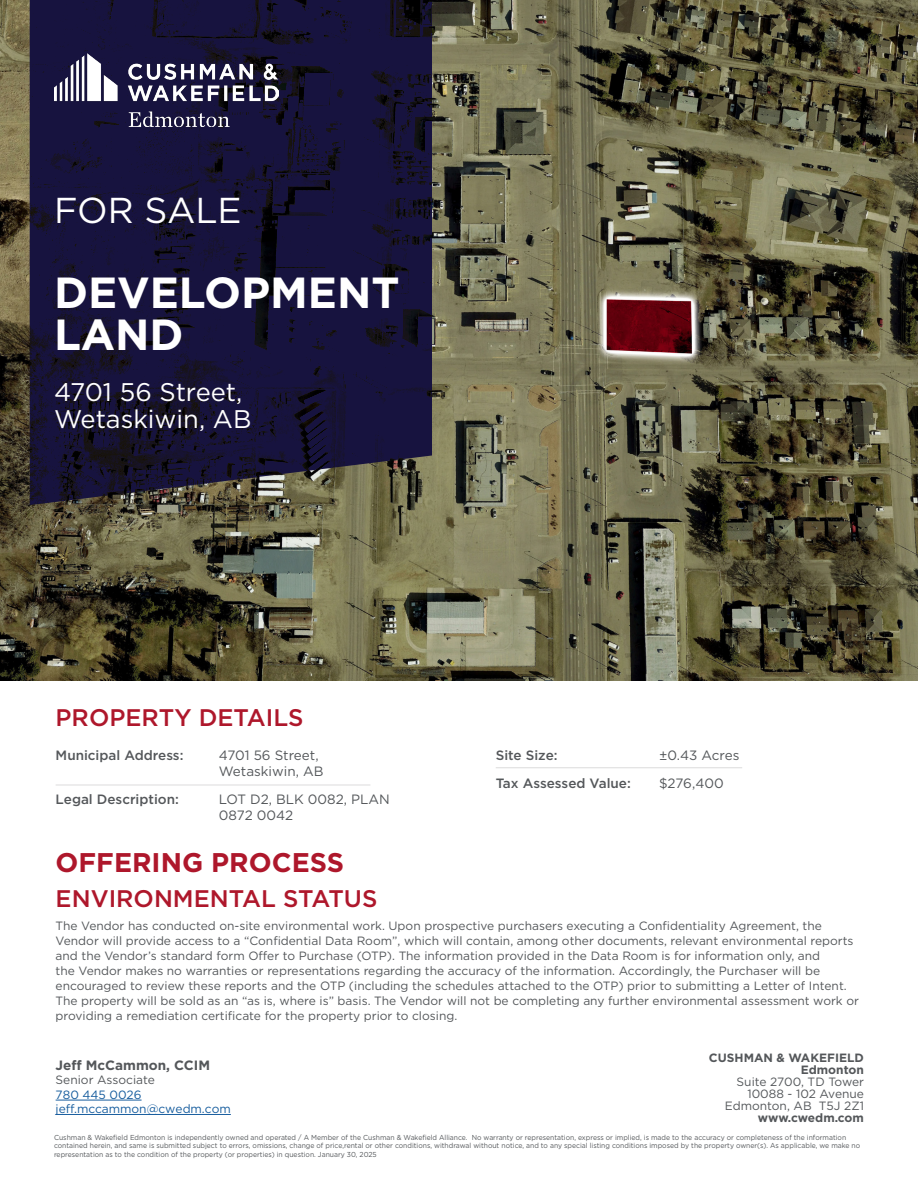
<style>
.page{position:relative;width:918px;height:1188px;background:#fff}
.page>*{position:absolute;margin:0;border:0;box-sizing:border-box;transform-origin:0 0}
.t1{font:700 43.5px/42px "Gotham";color:#fff}
.t2{font:36px "Gotham";color:#fff}
.t3{font:700 27px "Gotham";color:#ae172b}
.t4{font:25.5px/27px "Gotham";color:#fff}
.t5{font:500 24px "Gotham";color:#ae172b}
.t6{font:13.5px/16.2px "Gotham";color:#54575a}
.Body_Text{font:500 13.5px "Gotham";color:#54575a}
.Broker_Name{font:700 13.5px "Gotham";color:#54575a}
.Company_Address_Text{font:12px/15px "Gotham";color:#54575a;text-align:right}
.Broker_Contact_Smaller{font:12px/14.4px "Gotham";color:#175d9e}
.Company_Address_Text-2{font:700 12px "Gotham";color:#54575a}
.disclaimer{font:7.2px/8.7px "Gotham";color:#54575a;scale:.95 1}
.s1{color:#54575a}
.s2{font-weight:700}
</style>
<div class="page">
<img style="left:0;top:0;width:918px;height:680px">
<svg style="left:30px;top:0;width:402px;height:681px;background:#2c293a"></svg>
<img style="left:54px;top:54px;width:224px;height:72px">
<hr style="left:56px;top:1100px;width:86px;height:1px;background:#175d9e">
<hr style="left:56px;top:1114px;width:175px;height:1px;background:#175d9e">
<hr style="left:56px;top:785px;width:314px;height:1px;background:#dcdbdc">
<hr style="left:496px;top:767px;width:246px;height:1px;background:#dcdbdc">
<p class="t2" style="left:54px;top:187px;width:189px">FOR SALE</p>
<p class="t1" style="left:54px;top:271px;width:347px">DEVELOPMENT<br>LAND</p>
<p class="t4" style="left:54px;top:378px;width:199px">4701 56 Street,<br>Wetaskiwin, AB</p>
<p class="t5" style="left:56px;top:701px;width:250px">PROPERTY DETAILS</p>
<p class="Body_Text" style="left:56px;top:746px;width:129px">Municipal Address:</p>
<p class="t6" style="left:219px;top:746px;width:101px">4701 56 Street,</p>
<p class="t6" style="left:219px;top:763px;width:106px">Wetaskiwin, AB</p>
<p class="Body_Text" style="left:56px;top:790px;width:125px">Legal Description:</p>
<p class="t6" style="left:219px;top:791px;width:172px">LOT D2, BLK 0082, PLAN<br>0872 0042</p>
<p class="t3" style="left:56px;top:844px;width:290px">OFFERING PROCESS</p>
<p class="Body_Text" style="left:496px;top:746px;width:63px">Site Size:</p>
<p class="t6" style="left:659px;top:746px;width:82px">±0.43 Acres</p>
<p class="Body_Text" style="left:496px;top:774px;width:137px">Tax Assessed Value:</p>
<p class="t6" style="left:659px;top:775px;width:66px">$276,400</p>
<p class="t5" style="left:56px;top:883px;width:323px">ENVIRONMENTAL STATUS</p>
<p class="Company_Address_Text" style="left:56px;top:918px;width:805px;text-align:left">The Vendor has conducted on-site environmental work. Upon prospective purchasers executing a Confidentiality Agreement, the Vendor will provide access to a “Confidential Data Room”, which will contain, among other documents, relevant environmental reports and the Vendor’s standard form Offer to Purchase (OTP). The information provided in the Data Room is for information only, and<br>the Vendor makes no warranties or representations regarding the accuracy of the information. Accordingly, the Purchaser will be encouraged to review these reports and the OTP (including the schedules attached to the OTP) prior to submitting a Letter of Intent.<br>The property will be sold as an “as is, where is” basis. The Vendor will not be completing any further environmental assessment work or providing a remediation certificate for the property prior to closing.</p>
<p class="Broker_Name" style="left:56px;top:1056px;width:156px">Jeff McCammon, CCIM</p>
<p class="Broker_Contact_Smaller" style="left:56px;top:1073px;width:177px"><span class="s1">Senior Associate<br></span>780 445 0026 jeff.mccammon@cwedm.com</p>
<p class="Company_Address_Text-2" style="left:709px;top:1050px;width:157px">CUSHMAN &amp; WAKEFIELD</p>
<p class="Company_Address_Text-2" style="left:801px;top:1062px;width:65px">Edmonton</p>
<p class="Company_Address_Text" style="left:725px;top:1075px;width:141px;line-height:12px">Suite 2700, TD Tower<br>10088 - 102 Avenue<br>Edmonton, AB T5J 2Z1 <span class="s2">www.cwedm.com</span></p>
<p class="disclaimer" style="left:54px;top:1133px;width:850px">Cushman &amp; Wakefield Edmonton is independently owned and operated / A Member of the Cushman &amp; Wakefield Alliance. No warranty or representation, express or implied, is made to the accuracy or completeness of the information contained herein, and same is submitted subject to errors, omissions, change of price,rental or other conditions, withdrawal without notice, and to any special listing conditions imposed by the property owner(s). As applicable, we make no representation as to the condition of the property (or properties) in question. January 30, 2025</p>
</div>
